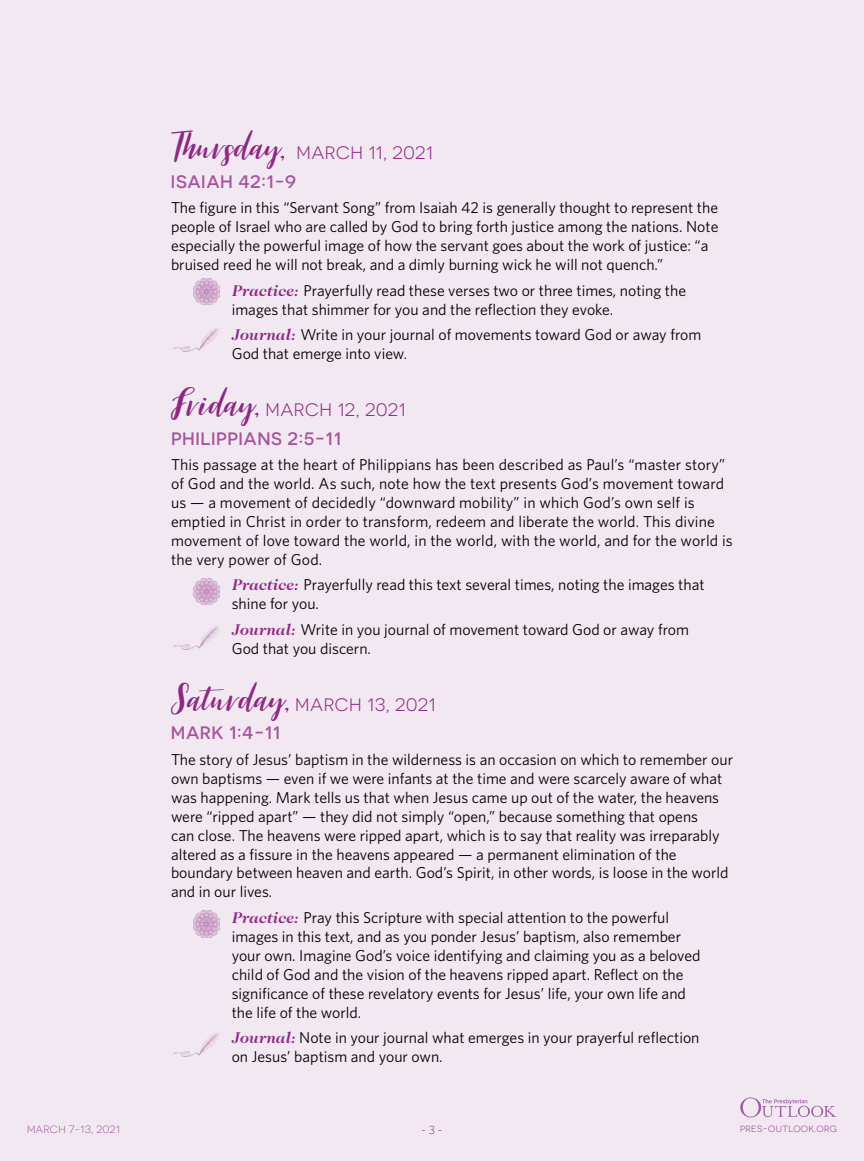
<style>
.page{position:relative;width:864px;height:1161px;background:#f1e8f1}
.page>*{position:absolute;margin:0;border:0;box-sizing:border-box;transform-origin:0 0}
.t1{font:42px "Caviar Clean";color:#8e2883}
.t2{font:500 18px "Novecentosanswide";letter-spacing:.03em;color:#a5539c}
.t3{font:18px "Novecentosanswide";letter-spacing:.03em;color:#8e2883}
.t4{font:15.75px/18.9px "Whitney";color:#000}
.t5{font:300 12px "Whitney";color:#8e2883}
.t6{font:300 10.5px "Novecentosanswide";letter-spacing:.03em;color:#8e2883}
.t7{font:9px "Novecentosanswide";letter-spacing:.04em;color:#9a3d8f}
.s1{font-family:"Caslon Two Twenty Four";font-weight:700;font-style:italic;color:#8e2883}
</style>
<div class="page">
<svg style="left:740px;top:1097px;width:96px;height:20px"></svg>
<img style="left:193px;top:579px;width:26px;height:26px">
<img style="left:193px;top:911px;width:26px;height:26px">
<img style="left:193px;top:278px;width:26px;height:27px">
<img style="left:174px;top:626px;width:45px;height:23px">
<img style="left:174px;top:1033px;width:45px;height:24px">
<img style="left:174px;top:328px;width:45px;height:24px">
<h1 class="t1" style="left:171px;top:126px;width:116px">Thursday,</h1>
<p class="t3" style="left:296px;top:143px;width:138px">MARCH 11, 2021</p>
<p class="t2" style="left:171px;top:171px;width:127px">ISAIAH 42:1-9</p>
<p class="t4" style="left:171px;top:198px;width:549px">The figure in this “Servant Song” from Isaiah 42 is generally thought to represent the people of Israel who are called by God to bring forth justice among the nations. Note especially the powerful image of how the servant goes about the work of justice: “a bruised reed he will not break, and a dimly burning wick he will not quench.”</p>
<p class="t4" style="left:232px;top:280px;width:456px"><span class="s1">Practice:</span> Prayerfully read these verses two or three times, noting the images that shimmer for you and the reflection they evoke.</p>
<p class="t4" style="left:232px;top:325px;width:471px"><span class="s1">Journal:</span> Write in your journal of movements toward God or away from<br>God that emerge into view.</p>
<h1 class="t1" style="left:171px;top:383px;width:91px">Friday,</h1>
<p class="t3" style="left:265px;top:400px;width:142px">MARCH 12, 2021</p>
<p class="t2" style="left:171px;top:428px;width:172px">PHILIPPIANS 2:5-11</p>
<p class="t4" style="left:171px;top:455px;width:563px">This passage at the heart of Philippians has been described as Paul’s “master story” of God and the world. As such, note how the text presents God’s movement toward us — a movement of decidedly “downward mobility” in which God’s own self is emptied in Christ in order to transform, redeem and liberate the world. This divine movement of love toward the world, in the world, with the world, and for the world is the very power of God.</p>
<p class="t4" style="left:232px;top:575px;width:474px"><span class="s1">Practice:</span> Prayerfully read this text several times, noting the images that shine for you.</p>
<p class="t4" style="left:232px;top:620px;width:459px"><span class="s1">Journal:</span> Write in you journal of movement toward God or away from<br>God that you discern.</p>
<h1 class="t1" style="left:171px;top:677px;width:121px">Saturday,</h1>
<p class="t3" style="left:295px;top:694px;width:142px">MARCH 13, 2021</p>
<p class="t2" style="left:171px;top:722px;width:111px">MARK 1:4-11</p>
<p class="t4" style="left:171px;top:750px;width:564px">The story of Jesus’ baptism in the wilderness is an occasion on which to remember our own baptisms — even if we were infants at the time and were scarcely aware of what was happening. Mark tells us that when Jesus came up out of the water, the heavens were “ripped apart” — they did not simply “open,” because something that opens<br>can close. The heavens were ripped apart, which is to say that reality was irreparably altered as a fissure in the heavens appeared — a permanent elimination of the boundary between heaven and earth. God’s Spirit, in other words, is loose in the world and in our lives.</p>
<p class="t4" style="left:232px;top:908px;width:470px"><span class="s1">Practice:</span> Pray this Scripture with special attention to the powerful images in this text, and as you ponder Jesus’ baptism, also remember your own. Imagine God’s voice identifying and claiming you as a beloved child of God and the vision of the heavens ripped apart. Reflect on the significance of these revelatory events for Jesus’ life, your own life and the life of the world.</p>
<p class="t4" style="left:232px;top:1028px;width:469px"><span class="s1">Journal:</span> Note in your journal what emerges in your prayerful reflection on Jesus’ baptism and your own.</p>
<p class="t6" style="left:27px;top:1123px;width:94px">MARCH 7-13, 2021</p>
<p class="t5" style="left:422px;top:1123px;width:22px">- 3 -</p>
<p class="t7" style="left:740px;top:1123px;width:98px">PRES-OUTLOOK.ORG</p>
</div>
